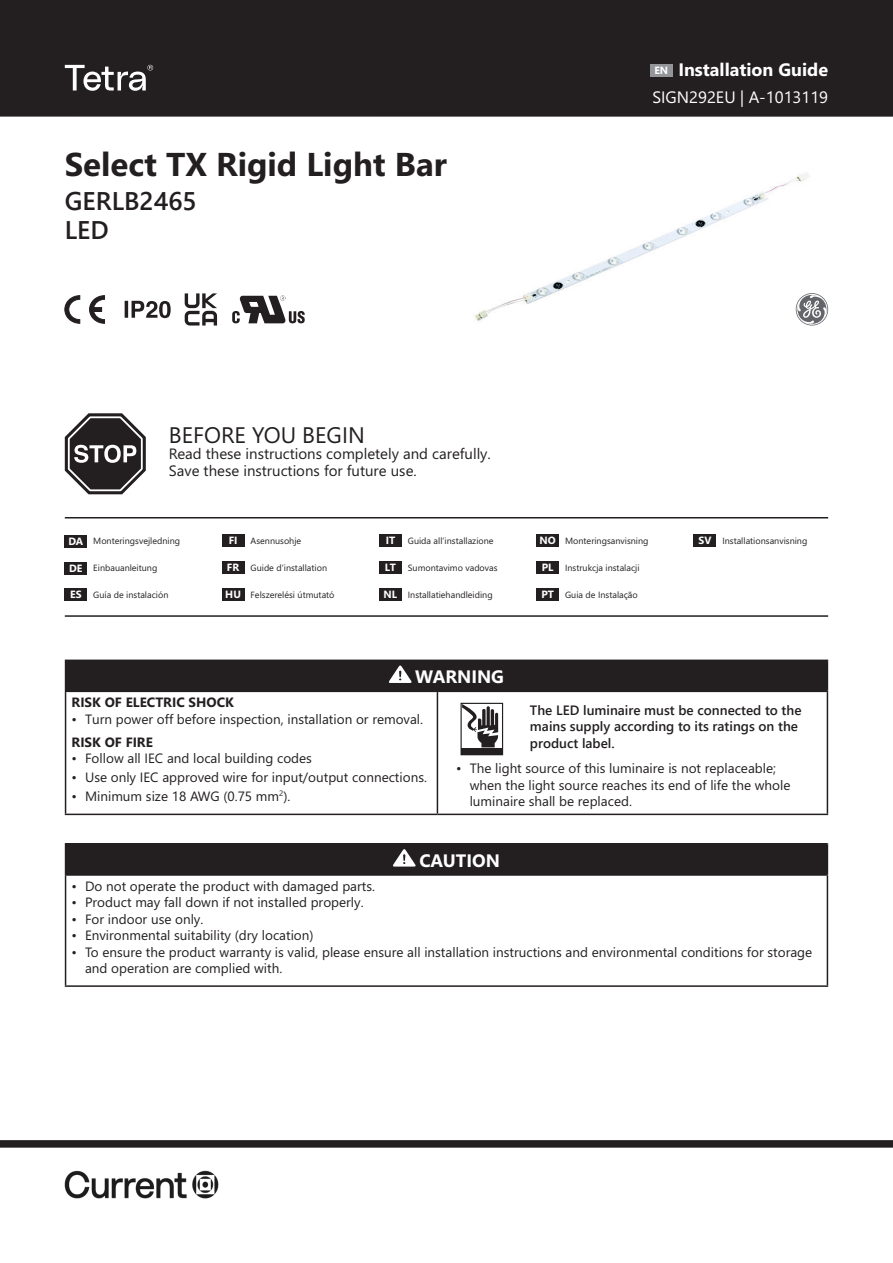
<style>
.page{position:relative;width:893px;height:1263px;background:#fff}
.page>*{position:absolute;margin:0;border:0;box-sizing:border-box;transform-origin:0 0}
.t1{font:700 33px "Segoe UI";color:#231f20}
.t2{font:600 25.5px "Segoe UI";color:#231f20}
.t3{font:22.5px "Segoe UI";color:#231f20}
.t4{font:700 18px "Segoe UI";color:#fff}
.t5{font:16.5px "Segoe UI";color:#fff}
.t6{font:15px/16.5px "Segoe UI";color:#231f20}
.t7{font:13.5px/16.5px "Segoe UI";color:#231f20}
.t8{font:600 13.5px/16.5px "Segoe UI";color:#231f20}
.t9{font:700 13.5px "Segoe UI";color:#231f20}
.t10{font:700 10.5px "Segoe UI";color:#fff}
.t11{font:9px "Segoe UI";color:#231f20}
.s1{font-weight:700;font-size:10.5px;color:#fff}
</style>
<div class="page">
<img style="left:475px;top:172px;width:354px;height:154px">
<svg style="left:796px;top:293px;width:32px;height:32px"></svg>
<svg style="left:232px;top:296px;width:73px;height:28px"></svg>
<svg style="left:185px;top:293px;width:32px;height:32px"></svg>
<svg style="left:125px;top:301px;width:46px;height:17px"></svg>
<svg style="left:65px;top:296px;width:40px;height:27px"></svg>
<svg style="left:64px;top:413px;width:82px;height:82px"></svg>
<div style="left:66px;top:844px;width:761px;height:31px;background:#231f20"></div>
<hr style="left:65px;top:843px;width:763px;height:2px;background:#231f20">
<svg style="left:65px;top:845px;width:1px;height:29px"></svg>
<svg style="left:827px;top:845px;width:1px;height:29px"></svg>
<hr style="left:65px;top:874px;width:763px;height:2px;background:#231f20">
<hr style="left:65px;top:876px;width:1px;height:109px;background:#231f20">
<hr style="left:65px;top:985px;width:763px;height:2px;background:#231f20">
<hr style="left:827px;top:876px;width:1px;height:109px;background:#231f20">
<svg style="left:393px;top:849px;width:23px;height:17px"></svg>
<div style="left:66px;top:660px;width:761px;height:31px;background:#231f20"></div>
<hr style="left:65px;top:659px;width:372px;height:2px;background:#231f20">
<hr style="left:65px;top:661px;width:1px;height:30px;background:#231f20">
<hr style="left:437px;top:659px;width:391px;height:2px;background:#231f20">
<hr style="left:827px;top:661px;width:1px;height:30px;background:#231f20">
<hr style="left:65px;top:691px;width:372px;height:1px;background:#231f20">
<hr style="left:65px;top:692px;width:1px;height:122px;background:#231f20">
<hr style="left:437px;top:691px;width:391px;height:1px;background:#231f20">
<hr style="left:827px;top:692px;width:1px;height:122px;background:#231f20">
<hr style="left:65px;top:814px;width:372px;height:1px;background:#231f20">
<hr style="left:437px;top:814px;width:391px;height:1px;background:#231f20">
<hr style="left:437px;top:692px;width:1px;height:122px;background:#231f20">
<svg style="left:389px;top:665px;width:23px;height:18px"></svg>
<svg style="left:462px;top:705px;width:36px;height:42px"></svg>
<div style="left:460px;top:703px;width:43px;height:52px;border:1px solid #231f20"></div>
<div style="left:461px;top:749px;width:42px;height:6px;background:#231f20"></div>
<div style="left:65px;top:535px;width:22px;height:13px;background:#231f20"></div>
<div style="left:65px;top:562px;width:22px;height:13px;background:#231f20"></div>
<div style="left:65px;top:588px;width:22px;height:12px;background:#231f20"></div>
<div style="left:222px;top:534px;width:22px;height:12px;background:#231f20"></div>
<div style="left:222px;top:561px;width:22px;height:12px;background:#231f20"></div>
<div style="left:222px;top:588px;width:22px;height:12px;background:#231f20"></div>
<div style="left:379px;top:534px;width:22px;height:12px;background:#231f20"></div>
<div style="left:379px;top:561px;width:22px;height:12px;background:#231f20"></div>
<div style="left:379px;top:588px;width:22px;height:12px;background:#231f20"></div>
<div style="left:537px;top:534px;width:22px;height:12px;background:#231f20"></div>
<div style="left:537px;top:561px;width:22px;height:12px;background:#231f20"></div>
<div style="left:537px;top:588px;width:22px;height:12px;background:#231f20"></div>
<div style="left:694px;top:534px;width:22px;height:12px;background:#231f20"></div>
<hr style="left:65px;top:517px;width:763px;height:1px;background:#231f20">
<hr style="left:65px;top:615px;width:763px;height:2px;background:#231f20">
<div style="left:0;top:0;width:893px;height:117px;background:#231f20"></div>
<div style="left:0;top:1140px;width:893px;height:8px;background:#231f20"></div>
<div style="left:650px;top:64px;width:22px;height:12px;background:#939598"></div>
<img style="left:65px;top:1171px;width:153px;height:27px">
<svg style="left:65px;top:65px;width:88px;height:26px"></svg>
<p class="t1" style="left:65px;top:133px;width:384px">Select TX Rigid Light Bar</p>
<p class="t2" style="left:65px;top:177px;width:133px">GERLB2465</p>
<p class="t2" style="left:65px;top:205px;width:45px">LED</p>
<p class="t4" style="left:678px;top:52px;width:151px">Installation Guide</p>
<p class="t5" style="left:652px;top:81px;width:177px">SIGN292EU | A-1013119</p>
<p class="t10" style="left:654px;top:60px;width:15px">EN</p>
<p class="t3" style="left:169px;top:413px;width:197px">BEFORE YOU BEGIN</p>
<p class="t6" style="left:169px;top:444px;width:323px">Read these instructions completely and carefully.<br>Save these instructions for future use.</p>
<p class="t10" style="left:68px;top:532px;width:16px">DA</p>
<p class="t11" style="left:93px;top:532px;width:88px">Monteringsvejledning</p>
<p class="t10" style="left:69px;top:559px;width:15px">DE</p>
<p class="t11" style="left:93px;top:559px;width:66px">Einbauanleitung</p>
<p class="t10" style="left:70px;top:584px;width:13px">ES</p>
<p class="t11" style="left:93px;top:586px;width:77px">Guía de instalación</p>
<p class="t11" style="left:229px;top:532px;width:74px"><span class="s1">FI</span> Asennusohje</p>
<p class="t11" style="left:227px;top:559px;width:102px"><span class="s1">FR</span> Guide d’installation</p>
<p class="t11" style="left:225px;top:586px;width:111px"><span class="s1">HU</span> Felszerelési útmutató</p>
<p class="t11" style="left:386px;top:532px;width:109px"><span class="s1">IT</span> Guida all’installazione</p>
<p class="t11" style="left:385px;top:559px;width:114px"><span class="s1">LT</span> Sumontavimo vadovas</p>
<p class="t11" style="left:384px;top:586px;width:111px"><span class="s1">NL</span> Installatiehandleiding</p>
<p class="t4" style="left:415px;top:660px;width:90px">WARNING</p>
<p class="t11" style="left:540px;top:532px;width:110px"><span class="s1">NO</span> Monteringsanvisning</p>
<p class="t11" style="left:542px;top:559px;width:99px"><span class="s1">PL</span> Instrukcja instalacji</p>
<p class="t11" style="left:541px;top:586px;width:98px"><span class="s1">PT</span> Guia de Instalação</p>
<p class="t11" style="left:698px;top:532px;width:110px"><span class="s1">SV</span> Installationsanvisning</p>
<p class="t9" style="left:72px;top:690px;width:164px">RISK OF ELECTRIC SHOCK</p>
<p class="t7" style="left:72px;top:709px;width:353px">• Turn power off before inspection, installation or removal.</p>
<p class="t9" style="left:72px;top:729px;width:83px">RISK OF FIRE</p>
<p class="t7" style="left:72px;top:749px;width:242px">• Follow all IEC and local building codes</p>
<p class="t7" style="left:72px;top:768px;width:357px">• Use only IEC approved wire for input/output connections.</p>
<p class="t7" style="left:72px;top:786px;width:220px">• Minimum size 18 AWG (0.75 mm<sup>2</sup>).</p>
<p class="t8" style="left:530px;top:701px;width:273px">The LED luminaire must be connected to the mains supply according to its ratings on the product label.</p>
<p class="t7" style="left:470px;top:759px;width:322px;text-indent:-14px">• The light source of this luminaire is not replaceable; when the light source reaches its end of life the whole luminaire shall be replaced.</p>
<p class="t4" style="left:419px;top:843px;width:82px">CAUTION</p>
<p class="t7" style="left:72px;top:876px;width:305px">• Do not operate the product with damaged parts.</p>
<p class="t7" style="left:72px;top:893px;width:294px">• Product may fall down if not installed properly.</p>
<p class="t7" style="left:72px;top:909px;width:133px">• For indoor use only.</p>
<p class="t7" style="left:72px;top:926px;width:244px">• Environmental suitability (dry location)</p>
<p class="t7" style="left:85px;top:942px;width:729px;text-indent:-14px">• To ensure the product warranty is valid, please ensure all installation instructions and environmental conditions for storage and operation are complied with.</p>
</div>
